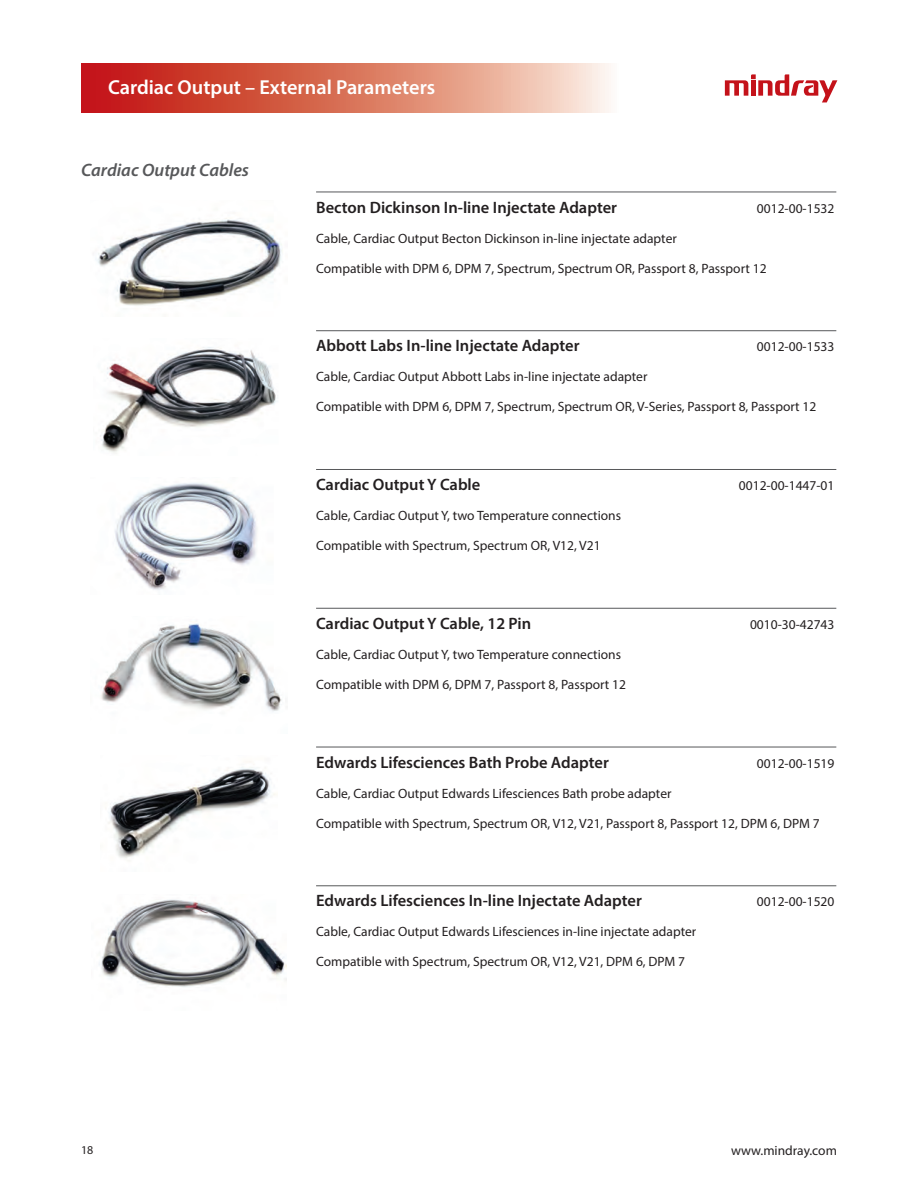
<style>
.page{position:relative;width:918px;height:1188px;background:#fff}
.page>*{position:absolute;margin:0;border:0;box-sizing:border-box;transform-origin:0 0}
.t1{font:600 20.25px "Myriad Pro";color:#fff}
.t2{font:italic 600 18px "Myriad Pro";color:#57585a}
.t3{font:600 16.5px "Myriad Pro";color:#231f20}
.t4{font:13.5px "Myriad Pro";color:#231f20}
.t5{font:12px "Myriad Pro";color:#231f20}
</style>
<div class="page">
<svg style="left:81px;top:64px;width:530px;height:48px;background:#db7765"></svg>
<svg style="left:725px;top:74px;width:112px;height:28px"></svg>
<hr style="left:316px;top:192px;width:520px;height:1px;background:#57585a">
<img style="left:96px;top:218px;width:186px;height:88px">
<hr style="left:316px;top:330px;width:520px;height:1px;background:#57585a">
<img style="left:100px;top:347px;width:177px;height:106px">
<hr style="left:316px;top:469px;width:520px;height:1px;background:#57585a">
<hr style="left:316px;top:608px;width:520px;height:1px;background:#57585a">
<img style="left:115px;top:483px;width:142px;height:107px">
<img style="left:101px;top:623px;width:181px;height:89px">
<hr style="left:316px;top:747px;width:520px;height:1px;background:#57585a">
<img style="left:108px;top:761px;width:168px;height:98px">
<hr style="left:316px;top:885px;width:520px;height:1px;background:#57585a">
<img style="left:99px;top:899px;width:187px;height:88px">
<h1 class="t1" style="left:108px;top:75px;width:329px">Cardiac Output – External Parameters</h1>
<h2 class="t2" style="left:81px;top:158px;width:170px">Cardiac Output Cables</h2>
<p class="t3" style="left:316px;top:197px;width:302px">Becton Dickinson In-line Injectate Adapter</p>
<p class="t4" style="left:757px;top:200px;width:79px">0012-00-1532</p>
<p class="t4" style="left:316px;top:230px;width:362px">Cable, Cardiac Output Becton Dickinson in-line injectate adapter</p>
<p class="t4" style="left:316px;top:260px;width:452px">Compatible with DPM 6, DPM 7, Spectrum, Spectrum OR, Passport 8, Passport 12</p>
<p class="t3" style="left:316px;top:335px;width:265px">Abbott Labs In-line Injectate Adapter</p>
<p class="t4" style="left:757px;top:338px;width:79px">0012-00-1533</p>
<p class="t4" style="left:316px;top:368px;width:333px">Cable, Cardiac Output Abbott Labs in-line injectate adapter</p>
<p class="t4" style="left:316px;top:398px;width:502px">Compatible with DPM 6, DPM 7, Spectrum, Spectrum OR, V-Series, Passport 8, Passport 12</p>
<p class="t3" style="left:316px;top:474px;width:166px">Cardiac Output Y Cable</p>
<p class="t4" style="left:739px;top:477px;width:97px">0012-00-1447-01</p>
<p class="t4" style="left:316px;top:507px;width:307px">Cable, Cardiac Output Y, two Temperature connections</p>
<p class="t4" style="left:316px;top:537px;width:286px">Compatible with Spectrum, Spectrum OR, V12, V21</p>
<p class="t3" style="left:316px;top:613px;width:217px">Cardiac Output Y Cable, 12 Pin</p>
<p class="t4" style="left:750px;top:616px;width:86px">0010-30-42743</p>
<p class="t4" style="left:316px;top:646px;width:307px">Cable, Cardiac Output Y, two Temperature connections</p>
<p class="t4" style="left:316px;top:676px;width:311px">Compatible with DPM 6, DPM 7, Passport 8, Passport 12</p>
<p class="t3" style="left:316px;top:752px;width:294px">Edwards Lifesciences Bath Probe Adapter</p>
<p class="t4" style="left:757px;top:755px;width:79px">0012-00-1519</p>
<p class="t4" style="left:316px;top:785px;width:357px">Cable, Cardiac Output Edwards Lifesciences Bath probe adapter</p>
<p class="t4" style="left:316px;top:815px;width:505px">Compatible with Spectrum, Spectrum OR, V12, V21, Passport 8, Passport 12, DPM 6, DPM 7</p>
<p class="t3" style="left:316px;top:890px;width:327px">Edwards Lifesciences In-line Injectate Adapter</p>
<p class="t4" style="left:757px;top:894px;width:79px">0012-00-1520</p>
<p class="t4" style="left:316px;top:924px;width:382px">Cable, Cardiac Output Edwards Lifesciences in-line injectate adapter</p>
<p class="t4" style="left:316px;top:954px;width:371px">Compatible with Spectrum, Spectrum OR, V12, V21, DPM 6, DPM 7</p>
<p class="t5" style="left:81px;top:1143px;width:14px">18</p>
<p class="t4" style="left:731px;top:1142px;width:107px">www.mindray.com</p>
</div>
